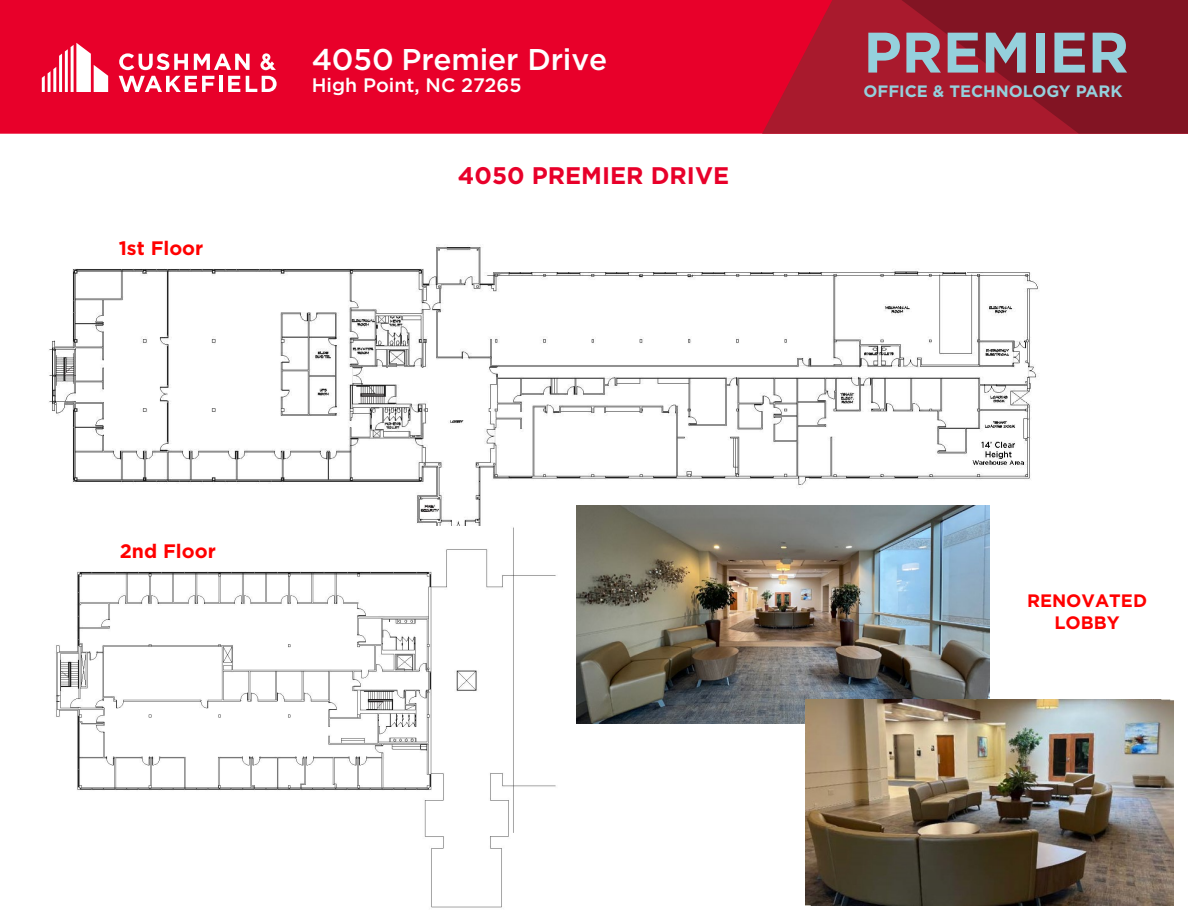
<style>
.page{position:relative;width:1188px;height:918px;background:#fff}
.page>*{position:absolute;margin:0;border:0;box-sizing:border-box;transform-origin:0 0}
.t1{font:700 57px "Gotham";color:#95d0dc}
.t2{font:500 30px "Gotham";letter-spacing:-.005em;color:#fff}
.t3{font:700 24px "Gotham";color:#e8002a}
.t4{font:500 19.5px "Gotham";color:#fff}
.t5{font:700 19.5px "Gotham";color:#f00}
.t6{font:700 18px/21.6px "Gotham";color:#f00;text-align:center}
.t7{font:700 16.5px "Gotham";color:#95d0dc}
</style>
<div class="page">
<div style="left:0;top:0;width:762px;height:134px;background:#e8002a"></div>
<svg style="left:762px;top:0;width:104px;height:134px;background:#be112c"></svg>
<svg style="left:866px;top:0;width:322px;height:134px;background:#911626"></svg>
<svg style="left:42px;top:43px;width:66px;height:49px"></svg>
<hr style="left:219px;top:76px;width:4px;height:16px;background:#fff">
<svg style="left:228px;top:76px;width:12px;height:16px"></svg>
<svg style="left:246px;top:76px;width:31px;height:16px"></svg>
<svg style="left:119px;top:53px;width:69px;height:17px"></svg>
<svg style="left:194px;top:54px;width:56px;height:16px"></svg>
<svg style="left:119px;top:76px;width:95px;height:16px"></svg>
<svg style="left:260px;top:53px;width:16px;height:17px"></svg>
<img style="left:49px;top:246px;width:989px;height:326px">
<img style="left:49px;top:527px;width:514px;height:381px">
<img style="left:577px;top:506px;width:412px;height:218px">
<img style="left:806px;top:700px;width:367px;height:206px">
<p class="t5" style="left:119px;top:235px;width:86px">1st Floor</p>
<h2 class="t2" style="left:312px;top:39px;width:297px">4050 Premier Drive</h2>
<p class="t4" style="left:312px;top:72px;width:211px">High Point, NC 27265</p>
<h3 class="t3" style="left:458px;top:160px;width:273px">4050 PREMIER DRIVE</h3>
<p class="t5" style="left:120px;top:538px;width:98px">2nd Floor</p>
<h1 class="t1" style="left:864px;top:15px;width:267px">PREMIER</h1>
<p class="t7" style="left:864px;top:80px;width:261px">OFFICE &amp; TECHNOLOGY PARK</p>
<p class="t6" style="left:1027px;top:590px;width:122px">RENOVATED<br>LOBBY</p>
</div>
